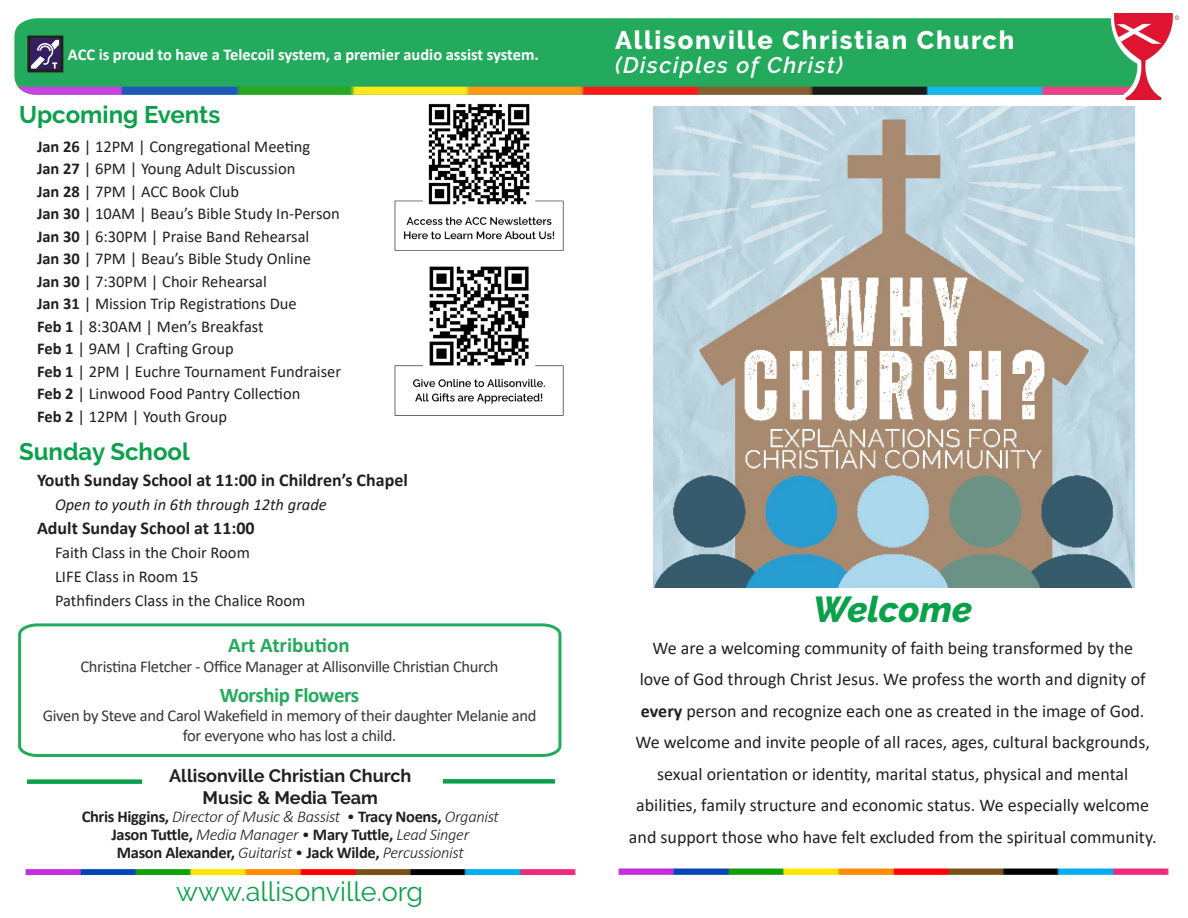
<style>
.page{position:relative;width:1188px;height:918px;background:#fff}
.page>*{position:absolute;margin:0;border:0;box-sizing:border-box;transform-origin:0 0}
.Box_Heading{font:italic 800 36px "Raleway";color:#0ba14b}
.t1{font:27px "Raleway";color:#0ba14b}
.Left_Side_Typical_Line{font:800 25.5px "Raleway";letter-spacing:.07em;color:#fff}
.Announcement_Headings{font:700 24px "Raleway";color:#0ba14b}
.Left_Side_Typical_Line-2{font:italic 600 22.5px "Raleway";letter-spacing:.07em;color:#fff}
.t2{font:700 21px "Calibri";letter-spacing:-.02em;color:#0ba14b}
.t3{font:700 21px "Calibri";color:#0ba14b}
.Box_Text{font:18px/31.5px "Calibri";color:#231f20;text-align:center}
.Announcement_Lines{font:700 18px "Calibri";color:#231f20}
.t4{font:700 18px "Raleway";color:#231f20}
.Announcement_Lines-2{font:16.5px "Calibri";color:#231f20}
.Announcement_Lines-3{font:16.5px/19.5px "Calibri";letter-spacing:-.02em;color:#231f20;text-align:center}
.t5{font:700 16.5px "Calibri";letter-spacing:-.02em;color:#231f20}
.t6{font:700 16.5px "Calibri";color:#fff}
.t7{font:italic 300 16.5px "Calibri";letter-spacing:-.02em;color:#231f20}
.Announcement_Lines-4{font:italic 16.5px "Calibri";color:#231f20}
.s1{font-weight:700}
.s2{font-weight:700;font-style:normal}
.s3{font-style:normal}
.s4{font-weight:300;font-style:italic}
.s5{font-weight:300}
</style>
<div class="page">
<div style="left:14px;top:18px;width:1095px;height:69px;background:#23aa5d"></div>
<img style="left:18px;top:86px;width:1091px;height:9px">
<svg style="left:1109px;top:13px;width:6px;height:82px"></svg>
<img style="left:1115px;top:13px;width:63px;height:87px">
<img style="left:31px;top:40px;width:28px;height:28px">
<div style="left:27px;top:36px;width:36px;height:36px;border:3px solid #231f20"></div>
<img style="left:618px;top:868px;width:551px;height:7px">
<img style="left:25px;top:869px;width:551px;height:7px">
<div style="left:27px;top:779px;width:115px;height:5px;background:#0ba14b"></div>
<div style="left:443px;top:779px;width:112px;height:5px;background:#0ba14b"></div>
<svg style="left:18px;top:623px;width:544px;height:134px"></svg>
<img style="left:394px;top:103px;width:170px;height:313px">
<img style="left:654px;top:106px;width:481px;height:481px">
<p class="t6" style="left:68px;top:43px;width:473px">ACC is proud to have a Telecoil system, a premier audio assist system.</p>
<p class="Announcement_Headings" style="left:19px;top:100px;width:203px">Upcoming Events</p>
<p class="Announcement_Lines-2" style="left:37px;top:135px;width:275px"><span class="s1">Jan 26</span> | 12PM | Congregational Meeting</p>
<p class="Announcement_Lines-2" style="left:37px;top:157px;width:260px"><span class="s1">Jan 27</span> | 6PM | Young Adult Discussion</p>
<p class="Announcement_Lines-2" style="left:37px;top:180px;width:204px"><span class="s1">Jan 28</span> | 7PM | ACC Book Club</p>
<p class="Announcement_Lines-2" style="left:37px;top:202px;width:304px"><span class="s1">Jan 30</span> | 10AM | Beau’s Bible Study In-Person</p>
<p class="Announcement_Lines-2" style="left:37px;top:225px;width:274px"><span class="s1">Jan 30</span> | 6:30PM | Praise Band Rehearsal</p>
<p class="Announcement_Lines-2" style="left:37px;top:247px;width:275px"><span class="s1">Jan 30</span> | 7PM | Beau’s Bible Study Online</p>
<p class="Announcement_Lines-2" style="left:37px;top:270px;width:231px"><span class="s1">Jan 30</span> | 7:30PM | Choir Rehearsal</p>
<p class="Announcement_Lines-2" style="left:37px;top:292px;width:261px"><span class="s1">Jan 31</span> | Mission Trip Registrations Due</p>
<p class="Announcement_Lines-2" style="left:37px;top:315px;width:228px"><span class="s1">Feb 1</span> | 8:30AM | Men’s Breakfast</p>
<p class="Announcement_Lines-2" style="left:37px;top:337px;width:198px"><span class="s1">Feb 1</span> | 9AM | Crafting Group</p>
<p class="Announcement_Lines-2" style="left:37px;top:360px;width:306px"><span class="s1">Feb 1</span> | 2PM | Euchre Tournament Fundraiser</p>
<p class="Announcement_Lines-2" style="left:37px;top:382px;width:265px"><span class="s1">Feb 2</span> | Linwood Food Pantry Collection</p>
<p class="Announcement_Lines-2" style="left:37px;top:405px;width:192px"><span class="s1">Feb 2</span> | 12PM | Youth Group</p>
<p class="Announcement_Headings" style="left:19px;top:438px;width:172px">Sunday School</p>
<p class="Announcement_Lines" style="left:37px;top:468px;width:372px">Youth Sunday School at 11:00 in Children’s Chapel</p>
<p class="Announcement_Lines-4" style="left:55px;top:493px;width:273px">Open to youth in 6th through 12th grade</p>
<p class="Announcement_Lines" style="left:37px;top:516px;width:219px">Adult Sunday School at 11:00</p>
<p class="Announcement_Lines-2" style="left:55px;top:541px;width:196px">Faith Class in the Choir Room</p>
<p class="Announcement_Lines-2" style="left:55px;top:565px;width:145px">LIFE Class in Room 15</p>
<p class="Announcement_Lines-2" style="left:55px;top:589px;width:252px">Pathfinders Class in the Chalice Room</p>
<p class="t3" style="left:228px;top:630px;width:123px">Art Atribution</p>
<p class="Announcement_Lines-3" style="left:80px;top:656px;width:420px">Christina Fletcher - Office Manager at Allisonville Christian Church</p>
<p class="t2" style="left:220px;top:680px;width:141px">Worship Flowers</p>
<p class="Announcement_Lines-3" style="left:43px;top:705px;width:495px">Given by Steve and Carol Wakefield in memory of their daughter Melanie and for everyone who has lost a child.</p>
<p class="t4" style="left:169px;top:765px;width:244px">Allisonville Christian Church</p>
<p class="t4" style="left:203px;top:787px;width:177px">Music &amp; Media Team</p>
<p class="t7" style="left:82px;top:806px;width:419px"><span class="s2">Chris Higgins,</span> Director of Music &amp; Bassist <span class="s3">•</span> <span class="s2">Tracy Noens,</span> Organist</p>
<p class="t5" style="left:111px;top:822px;width:359px">Jason Tuttle, <span class="s4">Media Manager</span> <span class="s5">•</span> Mary Tuttle, <span class="s4">Lead Singer</span></p>
<p class="t5" style="left:117px;top:840px;width:349px">Mason Alexander, <span class="s4">Guitarist</span> <span class="s5">•</span> Jack Wilde, <span class="s4">Percussionist</span></p>
<p class="t1" style="left:176px;top:876px;width:249px">www.allisonville.org</p>
<p class="Left_Side_Typical_Line" style="left:615px;top:26px;width:401px">Allisonville Christian Church</p>
<p class="Left_Side_Typical_Line-2" style="left:615px;top:52px;width:230px">(Disciples of Christ)</p>
<p class="Box_Heading" style="left:813px;top:589px;width:160px">Welcome</p>
<p class="Box_Text" style="left:629px;top:631px;width:529px">We are a welcoming community of faith being transformed by the<br>love of God through Christ Jesus. We profess the worth and dignity of <span class="s1">every</span> person and recognize each one as created in the image of God.<br>We welcome and invite people of all races, ages, cultural backgrounds, sexual orientation or identity, marital status, physical and mental abilities, family structure and economic status. We especially welcome and support those who have felt excluded from the spiritual community.</p>
</div>
